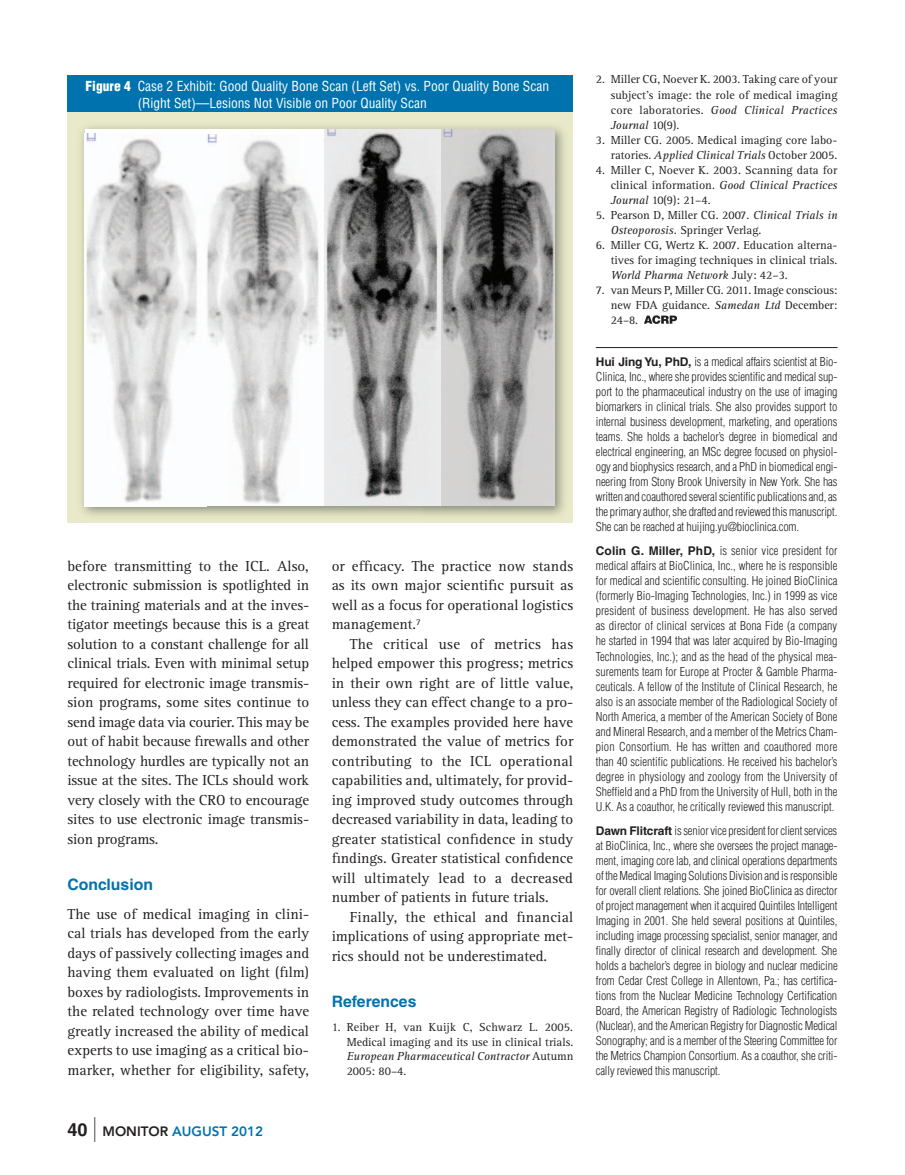
<style>
.page{position:relative;width:905px;height:1175px;background:#fff}
.page>*{position:absolute;margin:0;border:0;box-sizing:border-box;transform-origin:0 0}
.t1{font:700 15.75px "Helvetica";color:#0073ae}
.t2{font:15px/19.5px "Rotis Serif";color:#231f20;text-align:justify}
.t3{font:condensed 13.5px/16.5px "Helvetica";color:#fff}
.t4{font:800 13.5px "Avenir";color:#0073ae}
.t5{font:300 condensed 12px/15px "Helvetica";letter-spacing:-.01em;color:#231f20;text-align:justify}
.t6{font:12px/15px "Rotis Serif";color:#231f20;text-align:justify}
.s1{font-weight:900}
.s2{font-family:"Helvetica";font-weight:700;font-size:18px;color:#231f20}
.s3{color:#231f20}
.s4{font-style:italic}
.s5{font-weight:700;font-stretch:normal}
</style>
<div class="page">
<hr style="left:596px;top:347px;width:241px;height:1px;background:#231f20">
<svg style="left:644px;top:315px;width:33px;height:9px"></svg>
<div style="left:68px;top:75px;width:505px;height:37px;background:#0073ae"></div>
<div style="left:68px;top:112px;width:505px;height:411px;background:#e8eac9"></div>
<img style="left:81px;top:126px;width:484px;height:390px">
<img style="left:85px;top:134px;width:239px;height:372px">
<img style="left:324px;top:130px;width:230px;height:376px">
<p class="t3" style="left:138px;top:78px;width:413px;text-indent:-52px"><span class="s1">Figure 4</span> Case 2 Exhibit: Good Quality Bone Scan (Left Set) vs. Poor Quality Bone Scan (Right Set)—Lesions Not Visible on Poor Quality Scan</p>
<p class="t2" style="left:68px;top:556px;width:243px">before transmitting to the ICL. Also, electronic submission is spotlighted in the training materials and at the inves&shy;tigator meetings because this is a great solution to a constant challenge for all clinical trials. Even with minimal setup required for electronic image transmis&shy;sion programs, some sites continue to send image data via courier. This may be out of habit because firewalls and other technology hurdles are typically not an issue at the sites. The ICLs should work very closely with the CRO to encourage sites to use electronic image transmis&shy;sion programs.</p>
<h1 class="t1" style="left:68px;top:875px;width:87px">Conclusion</h1>
<p class="t2" style="left:68px;top:904px;width:243px">The use of medical imaging in clini&shy;cal trials has developed from the early days of passively collecting images and having them evaluated on light (film) boxes by radiologists. Improvements in the related technology over time have greatly increased the ability of medical experts to use imaging as a critical bio&shy;marker, whether for eligibility, safety,</p>
<p class="t4" style="left:68px;top:1122px;width:197px"><span class="s2">40</span> <span class="s3">MONITOR</span> AUGUST 2012</p>
<p class="t2" style="left:332px;top:556px;width:243px">or efficacy. The practice now stands as its own major scientific pursuit as well as a focus for operational logistics management.<sup>7</sup></p>
<p class="t2" style="left:332px;top:634px;width:243px;text-indent:18px">The critical use of metrics has helped empower this progress; metrics in their own right are of little value, unless they can effect change to a pro&shy;cess. The examples provided here have demonstrated the value of metrics for contributing to the ICL operational capabilities and, ultimately, for provid&shy;ing improved study outcomes through decreased variability in data, leading to greater statistical confidence in study findings. Greater statistical confidence will ultimately lead to a decreased number of patients in future trials.</p>
<p class="t2" style="left:332px;top:907px;width:243px;text-indent:18px">Finally, the ethical and financial implications of using appropriate met&shy;rics should not be underestimated.</p>
<h1 class="t1" style="left:332px;top:992px;width:86px">References</h1>
<p class="t6" style="left:346px;top:1020px;width:228px;text-indent:-15px">1. Reiber H, van Kuijk C, Schwarz L. 2005.<br>Medical imaging and its use in clinical trials.<br><span class="s4">European Pharmaceutical Contractor</span> Autumn 2005: 80–4.</p>
<p class="t6" style="left:610px;top:72px;width:228px;text-indent:-15px">2. Miller CG, Noever K. 2003. Taking care of your subject’s image: the role of medical imaging core laboratories. <span class="s4">Good Clinical Practices Journal</span> 10(9).</p>
<p class="t6" style="left:596px;top:132px;width:243px;text-align:right">3. Miller CG. 2005. Medical imaging core labo&shy;ratories. <span class="s4">Applied Clinical Trials</span> October 2005.</p>
<p class="t6" style="left:610px;top:162px;width:228px;text-indent:-15px">4. Miller C, Noever K. 2003. Scanning data for clinical information. <span class="s4">Good Clinical Practices Journal</span> 10(9): 21–4.</p>
<p class="t6" style="left:610px;top:208px;width:228px;text-indent:-15px">5. Pearson D, Miller CG. 2007. <span class="s4">Clinical Trials in<br>Osteoporosis.</span> Springer Verlag.</p>
<p class="t6" style="left:610px;top:238px;width:228px;text-indent:-15px">6. Miller CG, Wertz K. 2007. Education alterna&shy;tives for imaging techniques in clinical trials.<br><span class="s4">World Pharma Network</span> July: 42–3.</p>
<p class="t6" style="left:610px;top:283px;width:228px;text-indent:-15px">7. van Meurs P, Miller CG. 2011. Image conscious: new FDA guidance. <span class="s4">Samedan Ltd</span> December:<br>24–8.</p>
<p class="t5" style="left:596px;top:354px;width:243px"><span class="s5">Hui Jing Yu, PhD,</span> is a medical affairs scientist at Bio-Clinica, I nc., where she provides scientific and medical sup&shy;port to the pharmaceutical industry on the use of imaging biomarkers in clinical trials. She also provides support to internal business development, marketing, and operations teams. She holds a bachelor’s degree in biomedical and electrical engineering, an MSc degree focused on physiol&shy;ogy and biophysics research, and a PhD in biomedical engi&shy;neering from Stony Brook University in New York. She has written and coauthored several scientific publications and, as the primary author, she drafted and reviewed this manuscript.<br>She can be reached at huijing.yu@bioclinica.com.</p>
<p class="t5" style="left:596px;top:543px;width:243px"><span class="s5">Colin G. Miller, PhD,</span> is senior vice president for medical affairs at BioClinica, I nc., where he is responsible for medical and scientific consulting. He joined BioClinica (formerly Bio-Imaging Technologies, I nc.) in 1999 as vice president of business development. He has also served as director of clinical services at Bona Fide (a company he started in 1994 that was later acquired by Bio-I maging Technologies, I nc.); and as the head of the physical mea&shy;surements team for Europe at Procter &amp; Gamble Pharma&shy;ceuticals. A fellow of the I nstitute of Clinical Research, he also is an associate member of the Radiological Society of North America, a member of the American Society of Bone and Mineral Research, and a member of the Metrics Cham&shy;pion Consortium. He has written and coauthored more than 40 scientific publications. He received his bachelor’s degree in physiology and zoology from the University of Sheffield and a PhD from the University of Hull, both in the U.K. As a coauthor, he critically reviewed this manuscript.</p>
<p class="t5" style="left:596px;top:823px;width:243px"><span class="s5">Dawn Flitcraft</span> is senior vice president for client services at BioClinica, I nc., where she oversees the project manage&shy;ment, imaging core lab, and clinical operations departments of the Medical Imaging Solutions Division and is responsible for overall client relations. She joined BioClinica as director of project management when it acquired Quintiles I ntelligent I maging in 2001. She held several positions at Quintiles, including image processing specialist, senior manager, and finally director of clinical research and development. She holds a bachelor’s degree in biology and nuclear medicine from Cedar Crest College in Allentown, Pa.; has certifica&shy;tions from the Nuclear Medicine Technology Certification Board, the American Registry of Radiologic Technologists (Nuclear), and the American Registry for Diagnostic Medical Sonography; and is a member of the Steering Committee for the Metrics Champion Consortium. As a coauthor, she criti&shy;cally reviewed this manuscript.</p>
</div>
